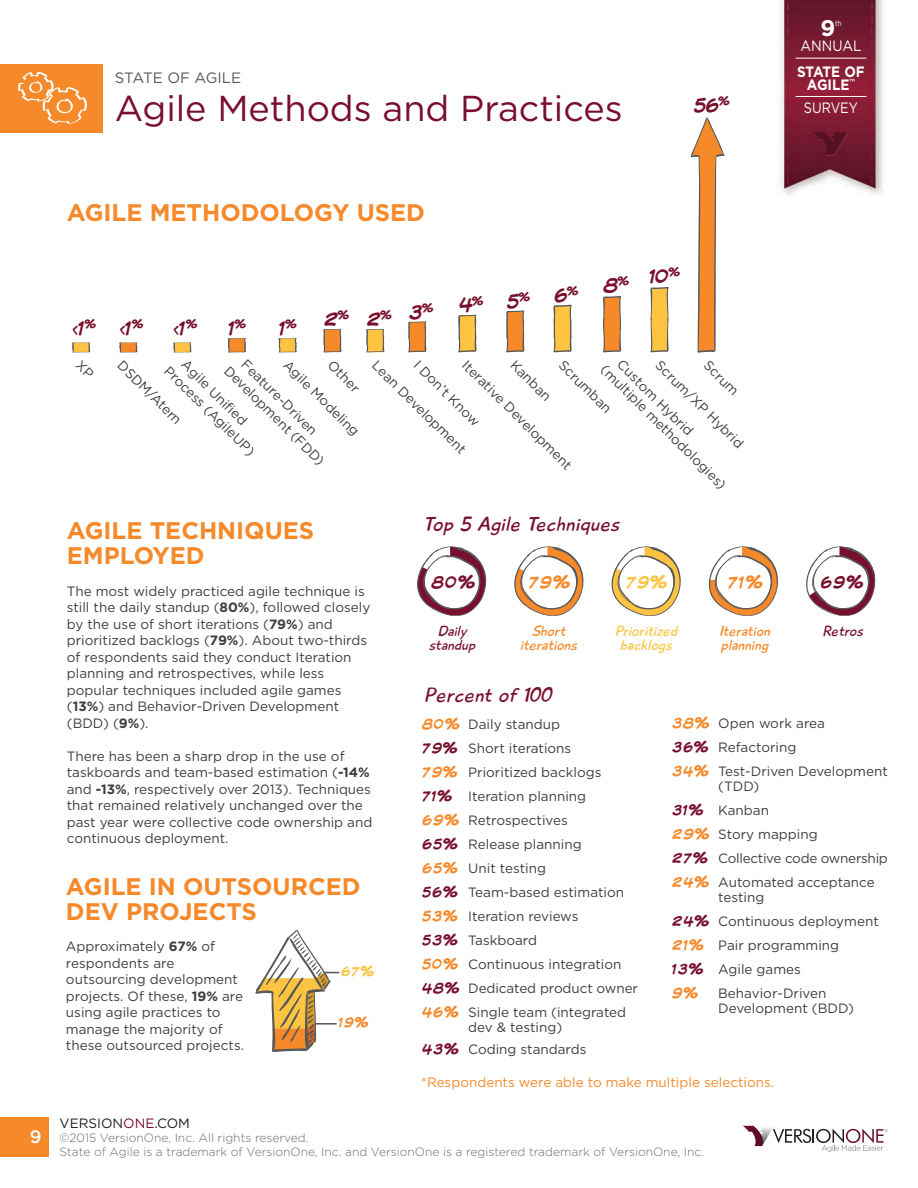
<style>
.page{position:relative;width:918px;height:1188px;background:#fff}
.page>*{position:absolute;margin:0;border:0;box-sizing:border-box;transform-origin:0 0}
.t1{font:36px "Gotham";color:#780f2d}
.t2{font:700 24px/25.5px "Gotham";color:#f6892a}
.t3{font:700 22.65px "Gotham";color:#fff}
.t4{font:italic 21px "Playtime With Hot Toddies";letter-spacing:.025em;color:#780f2d}
.t5{font:20.4px "Komika Display";color:#780f2d}
.t6{font:500 18px "Gotham";color:#fff}
.t7{font:17.4px "Komika Display";color:#f6892a}
.t8{font:17.4px "Komika Display";color:#780f2d}
.t9{font:17.4px "Komika Display";color:#fec340}
.t10{font:italic 15px/13.5px "Playtime With Hot Toddies";letter-spacing:.01em;color:#f6892a;text-align:center}
.t11{font:italic 15px/13.5px "Playtime With Hot Toddies";letter-spacing:.01em;color:#fec340;text-align:center}
.t12{font:italic 15px/13.5px "Playtime With Hot Toddies";letter-spacing:.01em;color:#780f2d;text-align:center}
.t13{font:700 15px/13.5px "Gotham";color:#fff;text-align:center;scale:.9 1}
.t14{font:15px "Gotham";color:#57585a}
.t15{font:15px "Gotham";color:#fff;scale:.9 1}
.t16{font:15px "Gotham";color:#fff;scale:.85 1}
.t17{font:15px "Komika Display";color:#f6892a}
.t18{font:13.95px "Komika Display";color:#fec340}
.t19{font:13.95px "Komika Display";color:#f6892a}
.t20{font:13.5px/16.5px "Gotham";color:#3e3e3f}
.t21{font:13.5px "Gotham";color:#f6892a}
.t22{font:13.5px "Gotham";color:#231f20}
.t23{font:300 12px/14.4px "Gotham";color:#6c6d70}
.t24{font:12px "Komika Display";color:#780f2d}
.t25{font:7.8px "Gotham";color:#fff;scale:.79 1}
.s1{font-size:20.4px}
.s2{font-weight:700}
.s3{font-family:"Komika Display";font-size:15px;color:#f6892a}
.s4{font-family:"Komika Display";font-size:15px;color:#780f2d}
.s5{color:#780f2d}
</style>
<div class="page">
<svg style="left:743px;top:1126px;width:145px;height:26px"></svg>
<div style="left:0;top:1117px;width:49px;height:40px;background:#f6892a"></div>
<div style="left:0;top:64px;width:103px;height:69px;background:#f6892a"></div>
<img style="left:776px;top:0;width:107px;height:196px">
<hr style="left:796px;top:58px;width:70px;height:1px;background:#fff">
<hr style="left:796px;top:96px;width:70px;height:1px;background:#fff">
<svg style="left:18px;top:72px;width:69px;height:52px"></svg>
<svg style="left:691px;top:117px;width:34px;height:236px"></svg>
<svg style="left:650px;top:287px;width:19px;height:66px"></svg>
<svg style="left:603px;top:296px;width:19px;height:57px"></svg>
<svg style="left:553px;top:304px;width:19px;height:49px"></svg>
<svg style="left:506px;top:310px;width:19px;height:43px"></svg>
<svg style="left:458px;top:314px;width:19px;height:39px"></svg>
<svg style="left:408px;top:321px;width:19px;height:32px"></svg>
<svg style="left:366px;top:329px;width:19px;height:24px"></svg>
<svg style="left:323px;top:329px;width:19px;height:24px"></svg>
<svg style="left:278px;top:338px;width:19px;height:15px"></svg>
<svg style="left:227px;top:338px;width:19px;height:15px"></svg>
<svg style="left:173px;top:342px;width:19px;height:11px"></svg>
<svg style="left:119px;top:342px;width:19px;height:11px"></svg>
<svg style="left:72px;top:342px;width:19px;height:11px"></svg>
<svg style="left:514px;top:546px;width:70px;height:70px"></svg>
<svg style="left:611px;top:546px;width:70px;height:70px"></svg>
<svg style="left:708px;top:546px;width:70px;height:70px"></svg>
<svg style="left:806px;top:546px;width:70px;height:70px"></svg>
<svg style="left:417px;top:546px;width:70px;height:70px"></svg>
<svg style="left:255px;top:930px;width:84px;height:122px"></svg>
<hr style="left:315px;top:1023px;width:22px;height:2px;background:#57585a">
<p class="t14" style="left:115px;top:68px;width:128px">STATE OF AGILE</p>
<h1 class="t1" style="left:115px;top:85px;width:509px">Agile Methods and Practices</h1>
<h3 class="t5" style="left:694px;top:93px;width:38px">56<sup>%</sup></h3>
<h3 class="t3" style="left:820px;top:13px;width:16px">9</h3>
<p class="t25" style="left:835px;top:18px;width:10px">th</p>
<p class="t15" style="left:800px;top:36px;width:69px">ANNUAL</p>
<p class="t13" style="left:797px;top:65px;width:77px">STATE OF<br>AGILE<sup>™</sup></p>
<p class="t16" style="left:804px;top:98px;width:65px">SURVEY</p>
<h3 class="t6" style="left:30px;top:1125px;width:13px">9</h3>
<h2 class="t2" style="left:67px;top:200px;width:360px">AGILE METHODOLOGY USED</h2>
<p class="t24" style="left:73px;top:323px;width:25px">&lt;<span class="s1">1</span><sup>%</sup></p>
<p class="t24" style="left:120px;top:323px;width:25px">&lt;<span class="s1">1</span><sup>%</sup></p>
<p class="t24" style="left:174px;top:323px;width:25px">&lt;<span class="s1">1</span><sup>%</sup></p>
<h3 class="t5" style="left:229px;top:315px;width:19px">1<sup>%</sup></h3>
<h3 class="t5" style="left:279px;top:315px;width:19px">1<sup>%</sup></h3>
<h3 class="t5" style="left:324px;top:307px;width:26px">2<sup>%</sup></h3>
<h3 class="t5" style="left:367px;top:307px;width:26px">2<sup>%</sup></h3>
<h3 class="t5" style="left:409px;top:299px;width:26px">3<sup>%</sup></h3>
<h3 class="t5" style="left:459px;top:292px;width:26px">4<sup>%</sup></h3>
<h3 class="t5" style="left:507px;top:289px;width:25px">5<sup>%</sup></h3>
<h3 class="t5" style="left:554px;top:283px;width:26px">6<sup>%</sup></h3>
<h3 class="t5" style="left:604px;top:273px;width:27px">8<sup>%</sup></h3>
<h3 class="t5" style="left:649px;top:264px;width:32px">10<sup>%</sup></h3>
<p class="t20" style="left:185px;top:350px;width:124px;text-indent:8px;rotate:45deg">Agile U nifi ed<br>P rocess (AgileU P )</p>
<p class="t20" style="left:664px;top:357px;width:117px;rotate:45deg">Scrum /X P H yb rid</p>
<p class="t20" style="left:619px;top:351px;width:173px;line-height:14.9px;text-indent:8px;rotate:45deg">Custom H yb rid<br>(m ultip le m ethod ologies)</p>
<p class="t20" style="left:245px;top:350px;width:137px;text-indent:8px;rotate:45deg">Feature-D riven<br>D evelop m ent (FD D )</p>
<p class="t20" style="left:126px;top:357px;width:84px;rotate:45deg">D SD M/Atern</p>
<p class="t20" style="left:292px;top:357px;width:102px;rotate:45deg">Agile Mod eling</p>
<p class="t20" style="left:519px;top:357px;width:51px;rotate:45deg">Kanban</p>
<p class="t20" style="left:567px;top:357px;width:68px;rotate:45deg">Scrum b an</p>
<p class="t20" style="left:712px;top:357px;width:38px;rotate:45deg">Scrum</p>
<p class="t20" style="left:336px;top:357px;width:40px;rotate:45deg">Other</p>
<p class="t20" style="left:381px;top:357px;width:127px;rotate:45deg">Lean D evelop m ent</p>
<p class="t20" style="left:422px;top:357px;width:83px;rotate:45deg">I D on’t Know</p>
<p class="t20" style="left:471px;top:357px;width:150px;rotate:45deg">Iterative D evelop m ent</p>
<h2 class="t2" style="left:67px;top:517px;width:249px">AGILE TECHNIQUES<br>EMPLOYED</h2>
<p class="t20" style="left:67px;top:583px;width:305px">The most widely practiced agile technique is still the daily standup (<span class="s2">80%</span>), followed closely by the use of short iterations (<span class="s2">79%</span>) and prioritized backlogs (<span class="s2">79%</span>). About two-thirds of respondents said they conduct Iteration planning and retrospectives, while less popular techniques included agile games (<span class="s2">13%</span>) and Behavior-Driven Development (BDD) (<span class="s2">9%</span>).</p>
<p class="t20" style="left:67px;top:748px;width:307px">There has been a sharp drop in the use of taskboards and team-based estimation (<span class="s2">-14% </span>and <span class="s2">-13%</span>, respectively over 2013). Techniques that remained relatively unchanged over the past year were collective code ownership and continuous deployment.</p>
<h2 class="t2" style="left:66px;top:873px;width:296px">AGILE IN OUTSOURCED<br>DEV PROJECTS</h2>
<p class="t20" style="left:66px;top:938px;width:180px">Approximately <span class="s2">67%</span> of respondents are outsourcing development projects. Of these, <span class="s2">19%</span> are using agile practices to manage the majority of these outsourced projects.</p>
<p class="t18" style="left:341px;top:963px;width:34px">67%</p>
<p class="t19" style="left:339px;top:1014px;width:31px">19%</p>
<h3 class="t4" style="left:424px;top:511px;width:197px">Top 5 Agile Techniques</h3>
<p class="t8" style="left:432px;top:572px;width:45px">80%</p>
<p class="t7" style="left:529px;top:572px;width:43px">79%</p>
<p class="t9" style="left:626px;top:572px;width:43px">79%</p>
<p class="t7" style="left:728px;top:572px;width:36px">71%</p>
<p class="t8" style="left:821px;top:572px;width:44px">69%</p>
<p class="t12" style="left:429px;top:625px;width:48px">Daily standup</p>
<p class="t10" style="left:520px;top:625px;width:58px">Short iterations</p>
<p class="t11" style="left:615px;top:625px;width:64px">Prioritized backlogs</p>
<p class="t10" style="left:719px;top:625px;width:52px;text-align:left">Iteration planning</p>
<p class="t12" style="left:822px;top:625px;width:42px">Retros</p>
<h3 class="t4" style="left:424px;top:683px;width:130px">Percent of 100</h3>
<p class="t20" style="left:422px;top:712px;width:217px;line-height:24px"><span class="s3">80%</span> Daily standup<br><span class="s4">79%</span> Short iterations<br><span class="s3">79%</span> Prioritized backlogs<br><span class="s4">71%</span> Iteration planning<br><span class="s3">69%</span> Retrospectives<br><span class="s4">65%</span> Release planning<br><span class="s3">65%</span> Unit testing<br><span class="s4">56%</span> Team-based estimation<br><span class="s3">53%</span> Iteration reviews<br><span class="s4">53%</span> Taskboard<br><span class="s3">50%</span> Continuous integration<br><span class="s4">48%</span> Dedicated product owner<br><span class="s3">46%</span> Single team (integrated</p>
<p class="t20" style="left:422px;top:1016px;width:166px;line-height:22.5px;text-indent:46px">dev &amp; testing)<br><span class="s4">43%</span> Coding standards</p>
<p class="t20" style="left:672px;top:711px;width:217px;line-height:24px"><span class="s3">38%</span> Open work area<br><span class="s4">36%</span> Refactoring<br><span class="s3">34%</span> Test-Driven Development</p>
<p class="t20" style="left:672px;top:774px;width:217px;line-height:24px;text-indent:46px">(TDD)<br><span class="s4">31%</span> Kanban<br><span class="s3">29%</span> Story mapping<br><span class="s4">27%</span> Collective code ownership<br><span class="s3">24%</span> Automated acceptance</p>
<p class="t20" style="left:672px;top:885px;width:208px;line-height:24px;text-indent:46px">testing<br><span class="s4">24%</span> Continuous deployment<br><span class="s3">21%</span> Pair programming<br><span class="s4">13%</span> Agile games</p>
<p class="t17" style="left:672px;top:984px;width:27px">9%</p>
<p class="t20" style="left:718px;top:985px;width:137px;line-height:15px">Behavior-Driven<br>Development (BDD)</p>
<p class="t21" style="left:421px;top:1074px;width:354px">*Respondents were able to make multiple selections.</p>
<p class="t22" style="left:60px;top:1114px;width:132px">VERSION<span class="s5">ONE</span>.COM</p>
<p class="t23" style="left:60px;top:1130px;width:646px">©2015 VersionOne, Inc. All rights reserved.<br>State of Agile is a trademark of VersionOne, Inc. and VersionOne is a registered trademark of VersionOne, Inc.</p>
</div>
